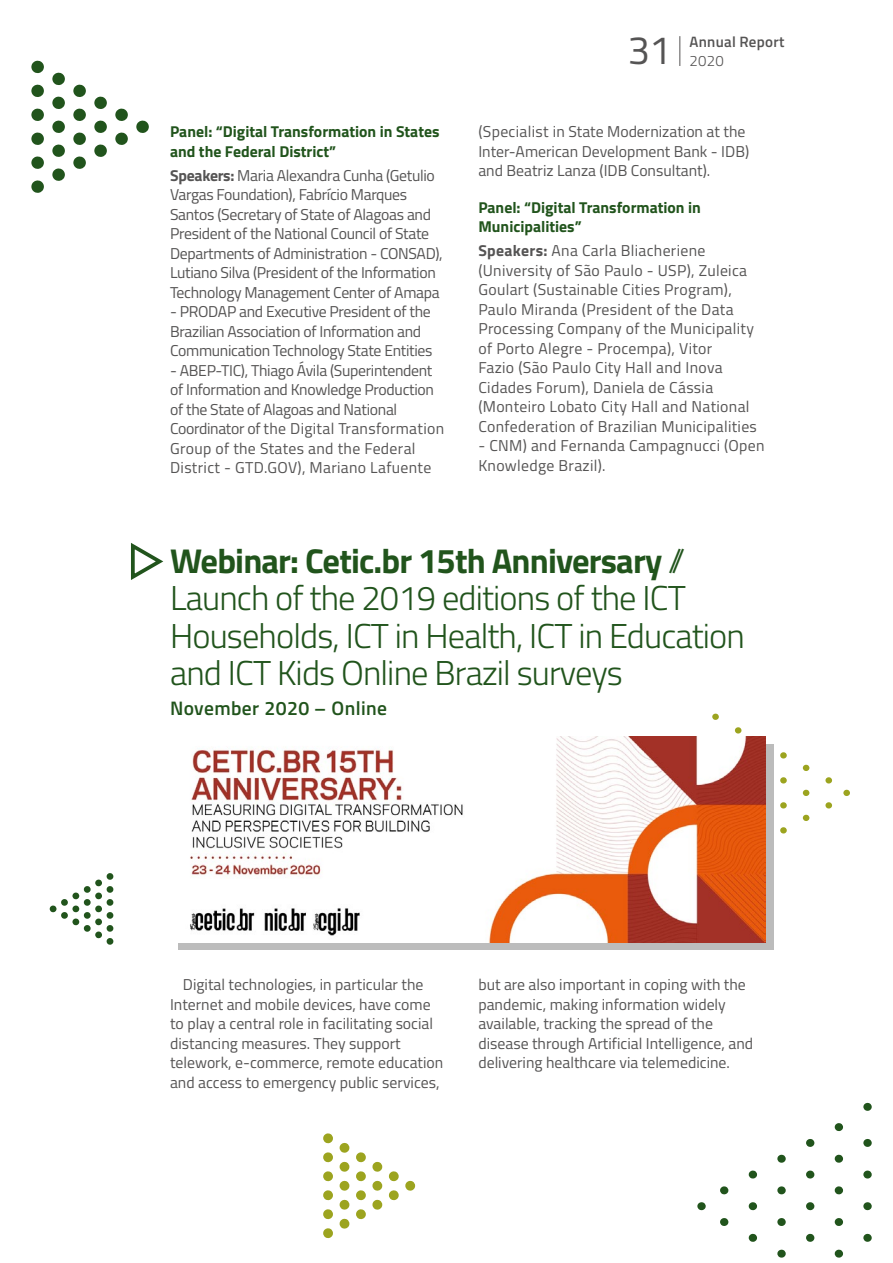
<style>
.page{position:relative;width:893px;height:1263px;background:#fff}
.page>*{position:absolute;margin:0;border:0;box-sizing:border-box;transform-origin:0 0}
.t1{font:39.75px "Titillium";color:#555454}
.t2{font:300 34.5px/37.5px "Titillium";letter-spacing:-.025em;color:#21541c}
.t3{font:600 19.5px "Titillium";letter-spacing:.02em;color:#21541c}
.t4{font:15.75px/19.5px "Titillium";letter-spacing:-.02em;color:#555454}
.t5{font:15.75px/19.5px "Titillium";color:#555454}
.t6{font:15.75px/19.5px "Titillium";letter-spacing:.02em;color:#555454}
.t7{font:700 15.75px/19.5px "Titillium";color:#21541c}
.t8{font:600 15px "Titillium";letter-spacing:.02em;color:#555454}
.t9{font:300 15px "Titillium";color:#555454}
.s1{font-weight:700}
</style>
<div class="page">
<hr style="left:679px;top:36px;width:1px;height:30px;background:#555454">
<svg style="left:50px;top:873px;width:63px;height:72px"></svg>
<svg style="left:340px;top:1218px;width:9px;height:11px"></svg>
<svg style="left:323px;top:1228px;width:10px;height:10px"></svg>
<svg style="left:372px;top:1200px;width:10px;height:10px"></svg>
<svg style="left:356px;top:1209px;width:10px;height:11px"></svg>
<svg style="left:323px;top:1133px;width:10px;height:10px"></svg>
<svg style="left:389px;top:1171px;width:10px;height:11px"></svg>
<svg style="left:405px;top:1180px;width:10px;height:11px"></svg>
<svg style="left:389px;top:1190px;width:10px;height:10px"></svg>
<svg style="left:340px;top:1142px;width:9px;height:11px"></svg>
<svg style="left:372px;top:1162px;width:10px;height:10px"></svg>
<svg style="left:356px;top:1152px;width:10px;height:11px"></svg>
<svg style="left:323px;top:1190px;width:10px;height:10px"></svg>
<svg style="left:323px;top:1171px;width:10px;height:11px"></svg>
<svg style="left:323px;top:1209px;width:10px;height:11px"></svg>
<svg style="left:372px;top:1180px;width:10px;height:11px"></svg>
<svg style="left:340px;top:1162px;width:9px;height:10px"></svg>
<svg style="left:323px;top:1152px;width:10px;height:11px"></svg>
<svg style="left:340px;top:1199px;width:9px;height:11px"></svg>
<svg style="left:340px;top:1180px;width:9px;height:11px"></svg>
<svg style="left:356px;top:1190px;width:10px;height:10px"></svg>
<svg style="left:356px;top:1171px;width:10px;height:11px"></svg>
<svg style="left:52px;top:168px;width:13px;height:13px"></svg>
<svg style="left:31px;top:180px;width:13px;height:13px"></svg>
<svg style="left:94px;top:144px;width:13px;height:13px"></svg>
<svg style="left:73px;top:156px;width:13px;height:13px"></svg>
<svg style="left:31px;top:61px;width:13px;height:12px"></svg>
<svg style="left:115px;top:108px;width:13px;height:13px"></svg>
<svg style="left:136px;top:120px;width:13px;height:13px"></svg>
<svg style="left:115px;top:132px;width:13px;height:13px"></svg>
<svg style="left:52px;top:72px;width:13px;height:13px"></svg>
<svg style="left:94px;top:96px;width:13px;height:13px"></svg>
<svg style="left:73px;top:84px;width:13px;height:13px"></svg>
<svg style="left:31px;top:132px;width:13px;height:13px"></svg>
<svg style="left:31px;top:108px;width:13px;height:13px"></svg>
<svg style="left:31px;top:156px;width:13px;height:13px"></svg>
<svg style="left:94px;top:120px;width:13px;height:13px"></svg>
<svg style="left:52px;top:96px;width:13px;height:13px"></svg>
<svg style="left:31px;top:84px;width:13px;height:13px"></svg>
<svg style="left:52px;top:144px;width:13px;height:13px"></svg>
<svg style="left:52px;top:120px;width:13px;height:13px"></svg>
<svg style="left:73px;top:132px;width:13px;height:13px"></svg>
<svg style="left:73px;top:108px;width:13px;height:13px"></svg>
<svg style="left:735px;top:727px;width:6px;height:7px"></svg>
<svg style="left:712px;top:713px;width:7px;height:7px"></svg>
<svg style="left:803px;top:765px;width:6px;height:6px"></svg>
<svg style="left:825px;top:777px;width:7px;height:7px"></svg>
<svg style="left:780px;top:777px;width:7px;height:7px"></svg>
<svg style="left:780px;top:752px;width:7px;height:7px"></svg>
<svg style="left:780px;top:827px;width:7px;height:7px"></svg>
<svg style="left:803px;top:790px;width:6px;height:6px"></svg>
<svg style="left:843px;top:790px;width:7px;height:6px"></svg>
<svg style="left:803px;top:814px;width:6px;height:7px"></svg>
<svg style="left:780px;top:802px;width:7px;height:7px"></svg>
<svg style="left:825px;top:802px;width:7px;height:7px"></svg>
<svg style="left:863px;top:1234px;width:9px;height:8px"></svg>
<svg style="left:749px;top:1234px;width:8px;height:8px"></svg>
<svg style="left:806px;top:1234px;width:8px;height:8px"></svg>
<svg style="left:720px;top:1218px;width:8px;height:8px"></svg>
<svg style="left:835px;top:1218px;width:8px;height:8px"></svg>
<svg style="left:777px;top:1218px;width:9px;height:8px"></svg>
<svg style="left:835px;top:1249px;width:8px;height:9px"></svg>
<svg style="left:777px;top:1249px;width:9px;height:9px"></svg>
<svg style="left:863px;top:1139px;width:9px;height:8px"></svg>
<svg style="left:863px;top:1102px;width:9px;height:9px"></svg>
<svg style="left:806px;top:1139px;width:8px;height:8px"></svg>
<svg style="left:777px;top:1154px;width:9px;height:9px"></svg>
<svg style="left:835px;top:1154px;width:8px;height:9px"></svg>
<svg style="left:835px;top:1123px;width:8px;height:8px"></svg>
<svg style="left:749px;top:1202px;width:8px;height:8px"></svg>
<svg style="left:697px;top:1202px;width:9px;height:8px"></svg>
<svg style="left:863px;top:1202px;width:9px;height:9px"></svg>
<svg style="left:806px;top:1202px;width:8px;height:8px"></svg>
<svg style="left:749px;top:1170px;width:8px;height:9px"></svg>
<svg style="left:863px;top:1170px;width:9px;height:9px"></svg>
<svg style="left:806px;top:1170px;width:8px;height:9px"></svg>
<svg style="left:777px;top:1186px;width:9px;height:8px"></svg>
<svg style="left:720px;top:1186px;width:8px;height:9px"></svg>
<svg style="left:835px;top:1186px;width:8px;height:8px"></svg>
<svg style="left:131px;top:543px;width:33px;height:37px"></svg>
<div style="left:178px;top:744px;width:595px;height:206px;background:#bcbcbc"></div>
<img style="left:178px;top:736px;width:587px;height:206px">
<p class="t7" style="left:170px;top:121px;width:271px">Panel: “Digital Transformation in States and the Federal District”</p>
<p class="t4" style="left:170px;top:165px;width:274px"><span class="s1">Speakers:</span> Maria Alexandra Cunha (Getulio Vargas Foundation), Fabrício Marques Santos (Secretary of State of Alagoas and President of the National Council of State Departments of Administration - CONSAD), Lutiano Silva (President of the Information Technology Management Center of Amapa</p>
<p class="t4" style="left:170px;top:301px;width:264px">- PRODAP and Executive President of the<br>Brazilian Association of Information and<br>Communication Technology State Entities</p>
<p class="t4" style="left:170px;top:360px;width:276px">- ABEP-TIC), Thiago Ávila (Superintendent of Information and Knowledge Production of the State of Alagoas and National Coordinator of the Digital Transformation Group of the States and the Federal District - GTD.GOV), Mariano Lafuente</p>
<h1 class="t1" style="left:628px;top:21px;width:45px">31</h1>
<p class="t8" style="left:689px;top:30px;width:97px">Annual Report</p>
<p class="t9" style="left:689px;top:50px;width:36px">2020</p>
<p class="t5" style="left:478px;top:121px;width:272px">(Specialist in State Modernization at the<br>Inter-American Development Bank - IDB) and Beatriz Lanza (IDB Consultant).</p>
<p class="t7" style="left:478px;top:197px;width:224px">Panel: “Digital Transformation in<br>Municipalities”</p>
<p class="t6" style="left:478px;top:240px;width:280px"><span class="s1">Speakers:</span> Ana Carla Bliacheriene (University of São Paulo - USP), Zuleica Goulart (Sustainable Cities Program), Paulo Miranda (President of the Data Processing Company of the Municipality of Porto Alegre - Procempa), Vitor<br>Fazio (São Paulo City Hall and Inova Cidades Forum), Daniela de Cássia (Monteiro Lobato City Hall and National Confederation of Brazilian Municipalities</p>
<p class="t6" style="left:478px;top:435px;width:288px">- CNM) and Fernanda Campagnucci (Open<br>Knowledge Brazil).</p>
<h2 class="t2" style="left:170px;top:540px;width:576px"><span class="s1">Webinar: Cetic.br 15th Anniversary</span> // Launch of the 2019 editions of the ICT Households, ICT in Health, ICT in Education and ICT Kids Online Brazil surveys</h2>
<p class="t3" style="left:170px;top:693px;width:218px">November 2020 – Online</p>
<p class="t5" style="left:170px;top:974px;width:275px;text-indent:13px">Digital technologies, in particular the Internet and mobile devices, have come to play a central role in facilitating social distancing measures. They support telework, e-commerce, remote education and access to emergency public services,</p>
<p class="t5" style="left:478px;top:974px;width:276px">but are also important in coping with the pandemic, making information widely available, tracking the spread of the disease through Artificial Intelligence, and delivering healthcare via telemedicine.</p>
</div>
